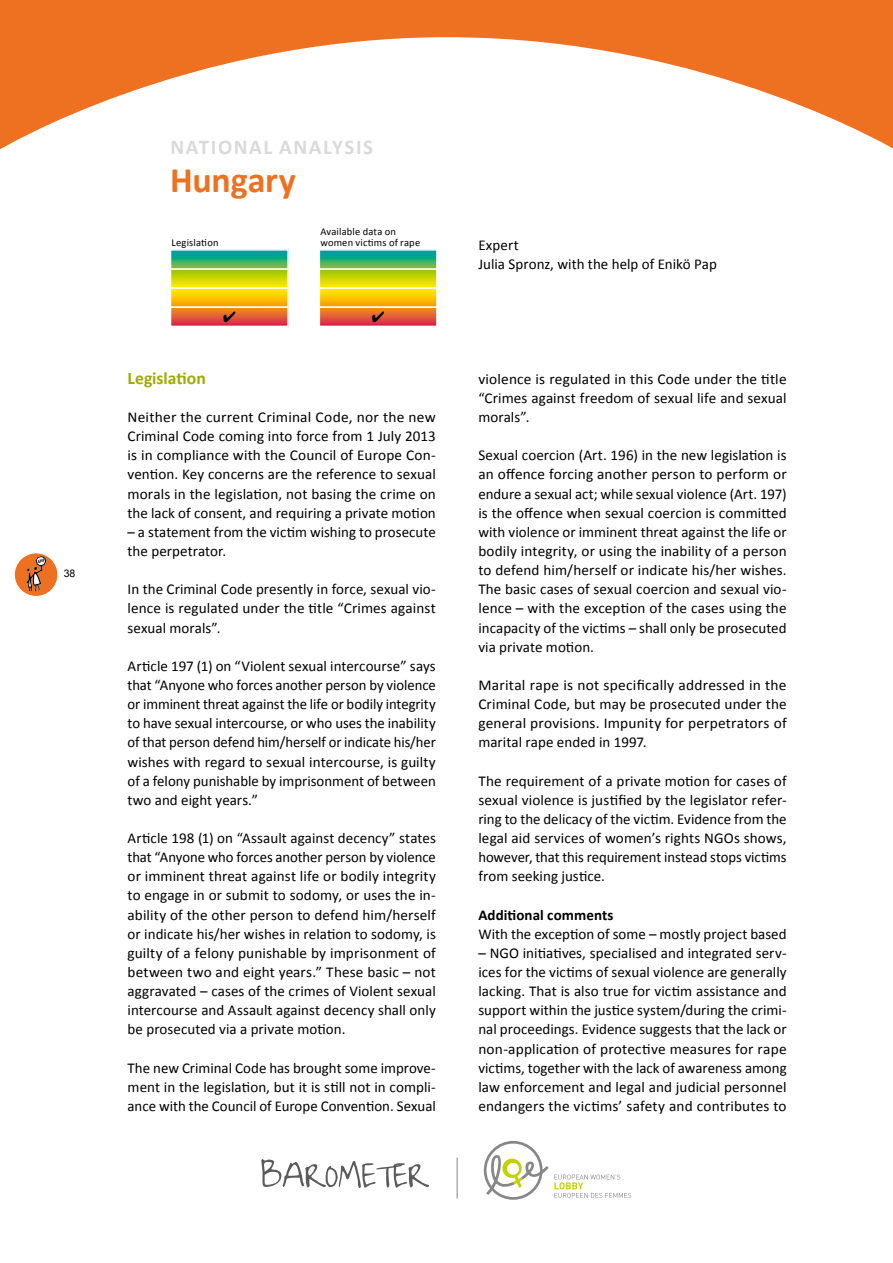
<style>
.page{position:relative;width:893px;height:1263px;background:#fff}
.page>*{position:absolute;margin:0;border:0;box-sizing:border-box;transform-origin:0 0}
.t1{font:700 36px "Calibri";letter-spacing:-.005em;color:#ee7122}
.t2{font:700 21px "Calibri";letter-spacing:.07em;color:#d9dada}
.t3{font:700 17.7px "Calibri";color:#9fab00}
.t4{font:15px/19.2px "Calibri";letter-spacing:.005em;color:#000;text-align:justify}
.t5{font:700 15px "Calibri";letter-spacing:.005em;color:#000}
.t6{font:10.5px/10.5px "Calibri";letter-spacing:.015em;color:#000}
.t7{font:10.5px "Arial";color:#000}
</style>
<div class="page">
<svg style="left:173px;top:271px;width:113px;height:15px;background:#cdd601"></svg>
<svg style="left:322px;top:271px;width:113px;height:15px;background:#cdd601"></svg>
<div style="left:319px;top:268px;width:119px;height:21px;border:2px solid #fff"></div>
<svg style="left:173px;top:252px;width:113px;height:15px;background:#2bac74"></svg>
<div style="left:170px;top:249px;width:119px;height:21px;border:2px solid #fff"></div>
<svg style="left:322px;top:252px;width:113px;height:15px;background:#2bac74"></svg>
<div style="left:319px;top:249px;width:119px;height:21px;border:2px solid #fff"></div>
<svg style="left:173px;top:290px;width:113px;height:15px;background:#fcc500"></svg>
<div style="left:170px;top:287px;width:119px;height:21px;border:2px solid #fff"></div>
<svg style="left:322px;top:290px;width:113px;height:15px;background:#fcc500"></svg>
<div style="left:319px;top:287px;width:119px;height:21px;border:2px solid #fff"></div>
<svg style="left:173px;top:309px;width:113px;height:15px;background:#e35c33"></svg>
<div style="left:170px;top:306px;width:119px;height:21px;border:2px solid #fff"></div>
<svg style="left:322px;top:309px;width:113px;height:15px;background:#e35c33"></svg>
<div style="left:319px;top:306px;width:119px;height:21px;border:2px solid #fff"></div>
<div style="left:14px;top:553px;width:44px;height:43px;background:#ee7122;border-radius:50%"></div>
<div style="left:14px;top:553px;width:44px;height:44px;border:1px solid #fff;border-radius:50%"></div>
<svg style="left:26px;top:556px;width:20px;height:36px"></svg>
<svg style="left:484px;top:1141px;width:147px;height:59px"></svg>
<hr style="left:457px;top:1157px;width:1px;height:42px;background:#868786">
<svg style="left:261px;top:1159px;width:168px;height:29px"></svg>
<svg style="left:0;top:0;width:893px;height:150px"></svg>
<svg style="left:224px;top:311px;width:11px;height:11px"></svg>
<svg style="left:372px;top:311px;width:12px;height:11px"></svg>
<p class="t7" style="left:64px;top:567px;width:13px">38</p>
<h2 class="t2" style="left:170px;top:134px;width:204px">NATIONAL ANALYSIS</h2>
<h1 class="t1" style="left:170px;top:157px;width:127px">Hungary</h1>
<p class="t6" style="left:172px;top:237px;width:49px">Legislation</p>
<p class="t6" style="left:320px;top:226px;width:101px">Available data on women victims of rape</p>
<p class="t3" style="left:128px;top:367px;width:80px">Legislation</p>
<p class="t4" style="left:128px;top:407px;width:310px">Neither the current Criminal Code, nor the new Criminal Code coming into force from 1 July 2013 is in compliance with the Council of Europe Con&shy;vention. Key concerns are the reference to sexual morals in the legislation, not basing the crime on the lack of consent, and requiring a private motion</p>
<p class="t4" style="left:128px;top:522px;width:310px">– a statement from the victim wishing to prosecute the perpetrator.</p>
<p class="t4" style="left:128px;top:580px;width:310px">In the Criminal Code presently in force, sexual vio&shy;lence is regulated under the title “Crimes against sexual morals”.</p>
<p class="t4" style="left:128px;top:656px;width:310px">Article 197 (1) on “Violent sexual intercourse” says that “Anyone who forces another person by violence or imminent threat against the life or bodily integrity to have sexual intercourse, or who uses the inability of that person defend him/herself or indicate his/her wishes with regard to sexual intercourse, is guilty of a felony punishable by imprisonment of between two and eight years.”</p>
<p class="t4" style="left:128px;top:828px;width:310px">Article 198 (1) on “Assault against decency” states that “Anyone who forces another person by violence or imminent threat against life or bodily integrity to engage in or submit to sodomy, or uses the in&shy;ability of the other person to defend him/herself or indicate his/her wishes in relation to sodomy, is guilty of a felony punishable by imprisonment of between two and eight years.” These basic – not aggravated – cases of the crimes of Violent sexual intercourse and Assault against decency shall only be prosecuted via a private motion.</p>
<p class="t4" style="left:128px;top:1058px;width:310px">The new Criminal Code has brought some improve&shy;ment in the legislation, but it is still not in compli&shy;ance with the Council of Europe Convention. Sexual</p>
<p class="t4" style="left:478px;top:235px;width:240px">Expert<br>Julia Spronz, with the help of Enikö Pap</p>
<p class="t4" style="left:478px;top:369px;width:310px">violence is regulated in this Code under the title “Crimes against freedom of sexual life and sexual morals”.</p>
<p class="t4" style="left:478px;top:446px;width:310px">Sexual coercion (Art. 196) in the new legislation is an offence forcing another person to perform or endure a sexual act; while sexual violence (Art. 197) is the offence when sexual coercion is committed with violence or imminent threat against the life or bodily integrity, or using the inability of a person to defend him/herself or indicate his/her wishes.<br>The basic cases of sexual coercion and sexual vio&shy;lence – with the exception of the cases using the incapacity of the victims – shall only be prosecuted via private motion.</p>
<p class="t4" style="left:478px;top:675px;width:310px">Marital rape is not specifically addressed in the Criminal Code, but may be prosecuted under the general provisions. Impunity for perpetrators of marital rape ended in 1997.</p>
<p class="t4" style="left:478px;top:771px;width:310px">The requirement of a private motion for cases of sexual violence is justified by the legislator refer&shy;ring to the delicacy of the victim. Evidence from the legal aid services of women’s rights NGOs shows, however, that this requirement instead stops victims from seeking justice.</p>
<p class="t5" style="left:478px;top:905px;width:137px">Additional comments</p>
<p class="t4" style="left:478px;top:924px;width:310px">With the exception of some – mostly project based</p>
<p class="t4" style="left:478px;top:943px;width:310px">– NGO initiatives, specialised and integrated serv&shy;ices for the victims of sexual violence are generally lacking. That is also true for victim assistance and support within the justice system/during the crimi&shy;nal proceedings. Evidence suggests that the lack or non-application of protective measures for rape victims, together with the lack of awareness among law enforcement and legal and judicial personnel endangers the victims’ safety and contributes to</p>
</div>
